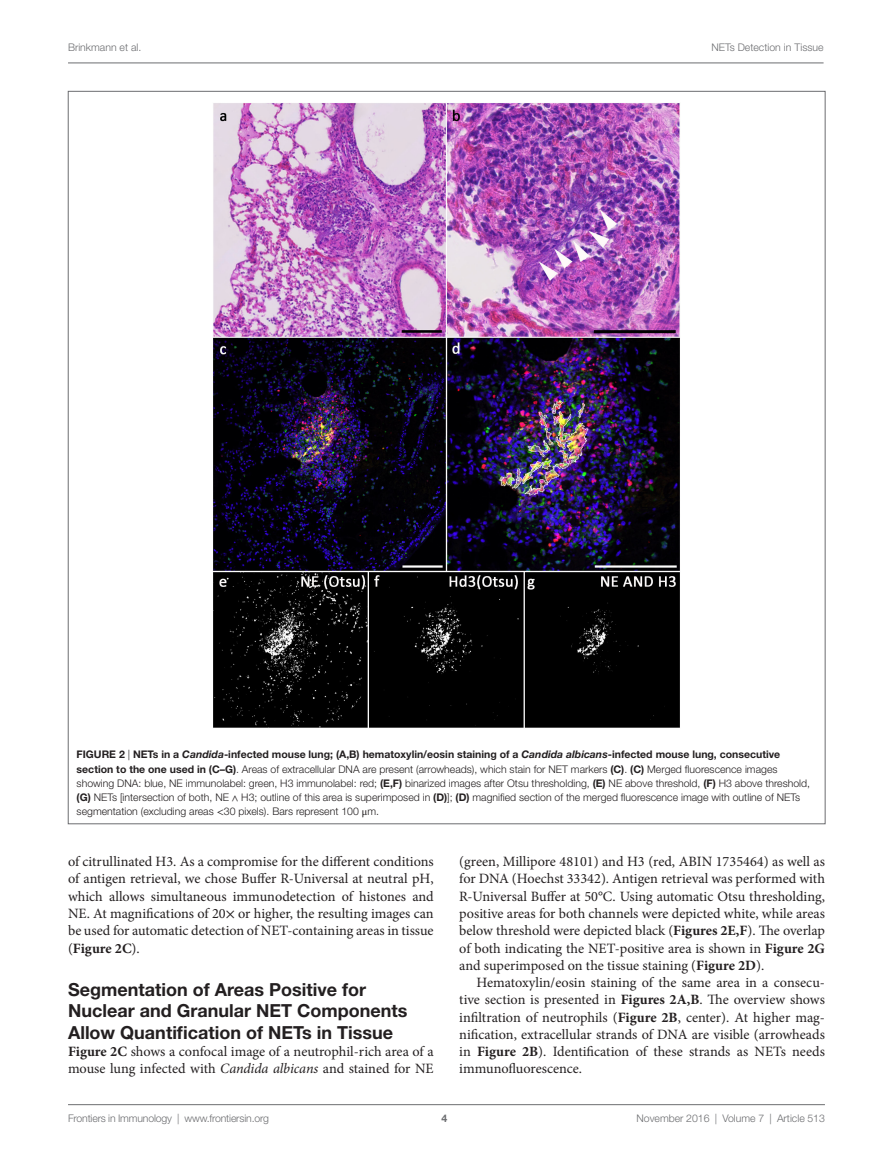
<style>
.page{position:relative;width:893px;height:1170px;background:#fff}
.page>*{position:absolute;margin:0;border:0;box-sizing:border-box;transform-origin:0 0}
.t1{font:700 18px/21px "Helvetica Neue LT Std";color:#231f20}
.t2{font:14.25px/17.2px "Minion Pro";letter-spacing:-.005em;color:#231f20;text-align:justify}
.t3{font:300 10.5px/14.2px "Helvetica Neue LT Std";color:#231f20}
.t4{font:300 10.5px "Helvetica Neue LT Std";color:#6c6d70}
.t5{font:700 10.5px "Helvetica Neue LT Std";color:#6c6d70}
.s1{font-weight:700}
.s2{font-weight:700;font-style:italic}
.s3{font-family:"STIX General";font-weight:400}
.s4{font-family:"STIX General"}
.s5{font-style:italic}
</style>
<div class="page">
<img style="left:213px;top:103px;width:467px;height:625px">
<hr style="left:68px;top:63px;width:756px;height:1px;background:#6c6d70">
<hr style="left:68px;top:1104px;width:757px;height:1px;background:#6c6d70">
<p class="t4" style="left:68px;top:41px;width:75px">Brinkmann et al.</p>
<p class="t4" style="left:711px;top:41px;width:114px">NETs Detection in Tissue</p>
<p class="t3" style="left:77px;top:747px;width:735px"><span class="s1">FIGURE 2</span> | <span class="s1">NETs in a</span> <span class="s2">Candida</span><span class="s1">-infected mouse lung; (A,B) hematoxylin/eosin staining of a</span> <span class="s2">Candida albicans</span><span class="s1">-infected mouse lung, consecutive section to the one used in (C–G)</span>. Areas of extracellular DNA are present (arrowheads), which stain for NET markers <span class="s1">(C)</span>. <span class="s1">(C)</span> Merged fluorescence images showing DNA: blue, NE immunolabel: green, H3 immunolabel: red; <span class="s1">(E,F)</span> binarized images after Otsu thresholding, <span class="s1">(E)</span> NE above threshold, <span class="s1">(F)</span> H3 above threshold, <span class="s1">(G)</span> NETs [intersection of both, NE <span class="s3">∧</span> H3; outline of this area is superimposed in <span class="s1">(D)</span>]; <span class="s1">(D)</span> magnified section of the merged fluorescence image with outline of NETs segmentation (excluding areas <span class="s3">&lt;</span>30 pixels). Bars represent 100 <span class="s3">μ</span>m.</p>
<p class="t2" style="left:68px;top:853px;width:367px">of citrullinated H3. As a compromise for the different conditions of antigen retrieval, we chose Buffer R-Universal at neutral pH, which allows simultaneous immunodetection of histones and NE. At magnifications of 20<span class="s4">×</span> or higher, the resulting images can be used for automatic detection of NET-containing areas in tissue (<span class="s1">Figure 2C</span>).</p>
<p class="t1" style="left:68px;top:979px;width:341px">Segmentation of Areas Positive for<br>Nuclear and Granular NET Components<br>Allow Quantification of NETs in Tissue</p>
<p class="t2" style="left:68px;top:1042px;width:367px"><span class="s1">Figure 2C</span> shows a confocal image of a neutrophil-rich area of a mouse lung infected with <span class="s5">Candida albicans</span> and stained for NE</p>
<p class="t2" style="left:459px;top:853px;width:367px">(green, Millipore 48101) and H3 (red, ABIN 1735464) as well as for DNA (Hoechst 33342). Antigen retrieval was performed with R-Universal Buffer at 50°C. Using automatic Otsu thresholding, positive areas for both channels were depicted white, while areas below threshold were depicted black (<span class="s1">Figures 2E,F</span>). The overlap of both indicating the NET-positive area is shown in <span class="s1">Figure 2G </span>and superimposed on the tissue staining (<span class="s1">Figure 2D</span>).</p>
<p class="t2" style="left:459px;top:973px;width:367px;text-indent:17px">Hematoxylin/eosin staining of the same area in a consecu&shy;tive section is presented in <span class="s1">Figures 2A,B</span>. The overview shows infiltration of neutrophils (<span class="s1">Figure 2B</span>, center). At higher mag&shy;nification, extracellular strands of DNA are visible (arrowheads in <span class="s1">Figure 2B</span>). Identification of these strands as NETs needs immunofluorescence.</p>
<p class="t4" style="left:68px;top:1111px;width:203px">Frontiers in Immunology | www.frontiersin.org</p>
<p class="t4" style="left:636px;top:1111px;width:190px">November 2016 | Volume 7 | Article 513</p>
<p class="t5" style="left:441px;top:1111px;width:7px">4</p>
</div>
